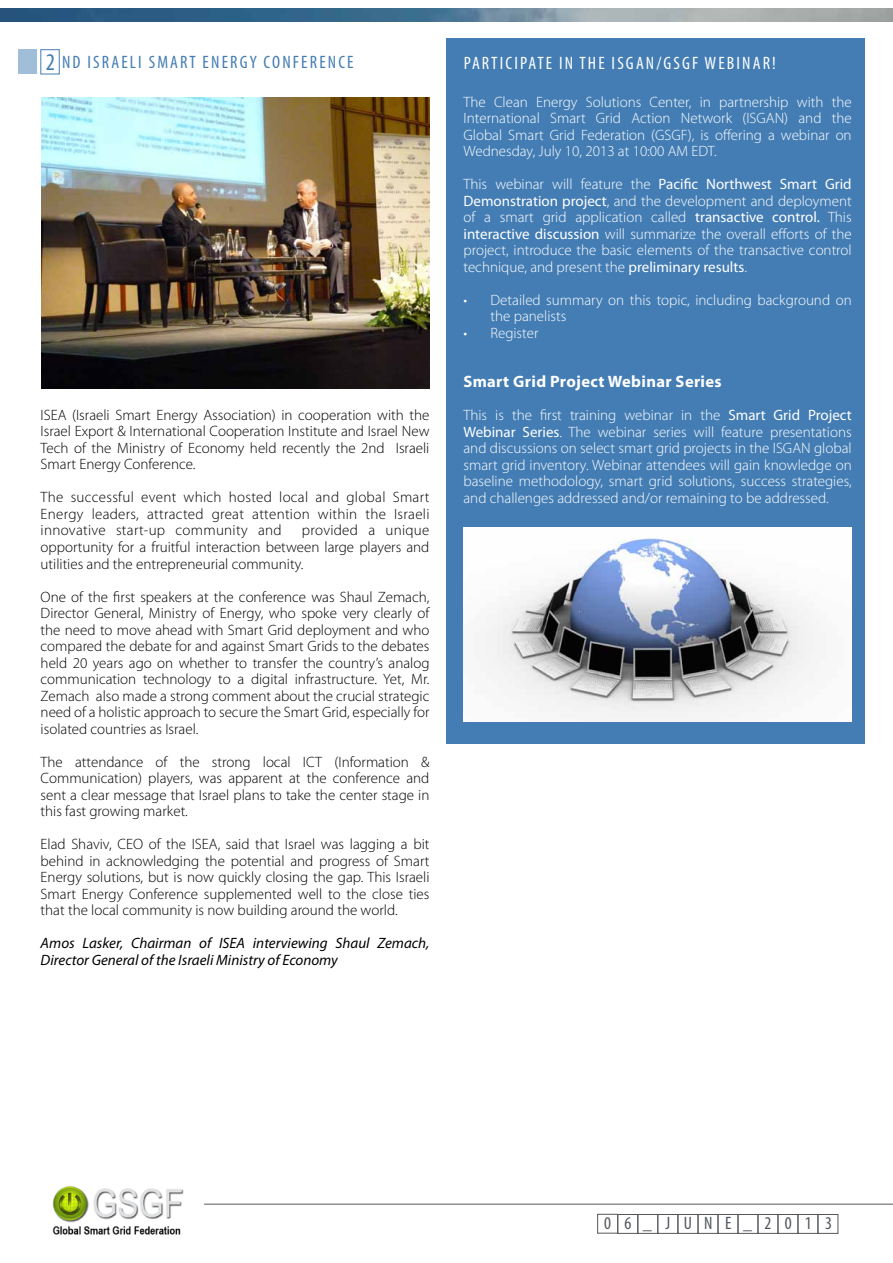
<style>
.page{position:relative;width:893px;height:1263px;background:#fff}
.page>*{position:absolute;margin:0;border:0;box-sizing:border-box;transform-origin:0 0}
.t1{font:condensed 24px "Myriad Pro";color:#437db4}
.t2{font:condensed 18px "Myriad Pro";letter-spacing:.12em;color:#fff}
.t3{font:condensed 18px "Myriad Pro";letter-spacing:.12em;color:#437db4}
.t4{font:condensed 18px "Myriad Pro";letter-spacing:.74em;color:#51575c}
.t5{font:700 16.5px "Myriad Pro";letter-spacing:.02em;color:#fff}
.t6{font:300 15px/16.5px "Myriad Pro";color:#000;text-align:justify}
.t7{font:300 15px/16.5px "Myriad Pro";color:#fff;text-align:justify}
.t8{font:italic 15px/16.5px "Myriad Pro";color:#000}
.s1{font-weight:400}
</style>
<div class="page">
<div style="left:758px;top:1214px;width:20px;height:19px;border:1px solid #55575c"></div>
<div style="left:778px;top:1214px;width:20px;height:19px;border:1px solid #55575c"></div>
<div style="left:798px;top:1214px;width:20px;height:19px;border:1px solid #55575c"></div>
<div style="left:818px;top:1214px;width:20px;height:19px;border:1px solid #55575c"></div>
<div style="left:618px;top:1214px;width:20px;height:19px;border:1px solid #55575c"></div>
<div style="left:597px;top:1214px;width:21px;height:19px;border:1px solid #55575c"></div>
<div style="left:638px;top:1214px;width:20px;height:19px;border:1px solid #55575c"></div>
<div style="left:658px;top:1214px;width:20px;height:19px;border:1px solid #55575c"></div>
<div style="left:738px;top:1214px;width:20px;height:19px;border:1px solid #55575c"></div>
<div style="left:718px;top:1214px;width:20px;height:19px;border:1px solid #55575c"></div>
<div style="left:698px;top:1214px;width:20px;height:19px;border:1px solid #55575c"></div>
<div style="left:678px;top:1214px;width:20px;height:19px;border:1px solid #55575c"></div>
<img style="left:52px;top:1186px;width:132px;height:49px">
<hr style="left:204px;top:1204px;width:689px;height:1px;background:#55575c">
<div style="left:18px;top:50px;width:19px;height:24px;background:#a1bed9"></div>
<img style="left:0;top:9px;width:893px;height:12px">
<img style="left:41px;top:97px;width:388px;height:291px">
<div style="left:447px;top:38px;width:418px;height:706px;background:#437db4"></div>
<img style="left:463px;top:528px;width:389px;height:194px">
<h1 class="t1" style="left:46px;top:48px;width:11px">2</h1>
<p class="t2" style="left:464px;top:52px;width:314px">PARTICIPATE IN THE IS GAN/GSGF WEBINAR!</p>
<p class="t7" style="left:463px;top:93px;width:390px">The Clean Energy Solutions Center, in partnership with the International Smart Grid Action Network (ISGAN) and the Global Smart Grid Federation (GSGF), is offering a webinar on Wednesday, July 10, 2013 at 10:00 AM EDT.</p>
<p class="t7" style="left:463px;top:176px;width:390px">This webinar will feature the <span class="s1">Pacific Northwest Smart Grid Demonstration project</span>, and the development and deployment of a smart grid application called <span class="s1">transactive control.</span> This <span class="s1">interactive discussion</span> will summarize the overall efforts of the project, introduce the basic elements of the transactive control technique, and present the <span class="s1">preliminary results</span>.</p>
<p class="t7" style="left:490px;top:291px;width:363px;text-indent:-27px">• Detailed summary on this topic, including background on the panelists</p>
<p class="t7" style="left:463px;top:324px;width:76px">• Register</p>
<p class="t5" style="left:463px;top:371px;width:260px">Smart Grid Project Webinar Series</p>
<p class="t7" style="left:463px;top:407px;width:390px">This is the first training webinar in the <span class="s1">Smart Grid Project Webinar Series</span>. The webinar series will feature presentations and discussions on select smart grid projects in the ISGAN global smart grid inventory. Webinar attendees will gain knowledge on baseline methodology, smart grid solutions, success strategies, and challenges addressed and/or remaining to be addressed.</p>
<p class="t3" style="left:62px;top:51px;width:293px">ND ISRAELI SMART ENERGY CONFERENCE</p>
<p class="t6" style="left:41px;top:407px;width:390px">ISEA (Israeli Smart Energy Association) in cooperation with the Israel Export &amp; International Cooperation Institute and Israel New Tech of the Ministry of Economy held recently the 2nd Israeli Smart Energy Conference.</p>
<p class="t6" style="left:41px;top:489px;width:390px">The successful event which hosted local and global Smart Energy leaders, attracted great attention within the Israeli innovative start-up community and</p>
<p class="t6" style="left:41px;top:522px;width:390px;text-indent:261px">provided a unique opportunity for a fruitful interaction between large players and utilities and the entrepreneurial community.</p>
<p class="t6" style="left:41px;top:588px;width:390px">One of the first speakers at the conference was Shaul Zemach, Director General, Ministry of Energy, who spoke very clearly of the need to move ahead with Smart Grid deployment and who compared the debate for and against Smart Grids to the debates held 20 years ago on whether to transfer the country’s analog communication technology to a digital infrastructure. Yet, Mr.<br>Zemach also made a strong comment about the crucial strategic need of a holistic approach to secure the Smart Grid, especially for isolated countries as Israel.</p>
<p class="t6" style="left:41px;top:753px;width:390px">The attendance of the strong local ICT (Information &amp; Communication) players, was apparent at the conference and sent a clear message that Israel plans to take the center stage in this fast growing market.</p>
<p class="t6" style="left:41px;top:836px;width:390px">Elad Shaviv, CEO of the ISEA, said that Israel was lagging a bit behind in acknowledging the potential and progress of Smart Energy solutions, but is now quickly closing the gap. This Israeli Smart Energy Conference supplemented well to the close ties that the local community is now building around the world.</p>
<p class="t8" style="left:41px;top:934px;width:390px">Amos Lasker, Chairman of ISEA interviewing Shaul Zemach,<br>Director General of the Israeli Ministry of Economy</p>
<p class="t4" style="left:604px;top:1212px;width:230px">06_JUNE_2013</p>
</div>
